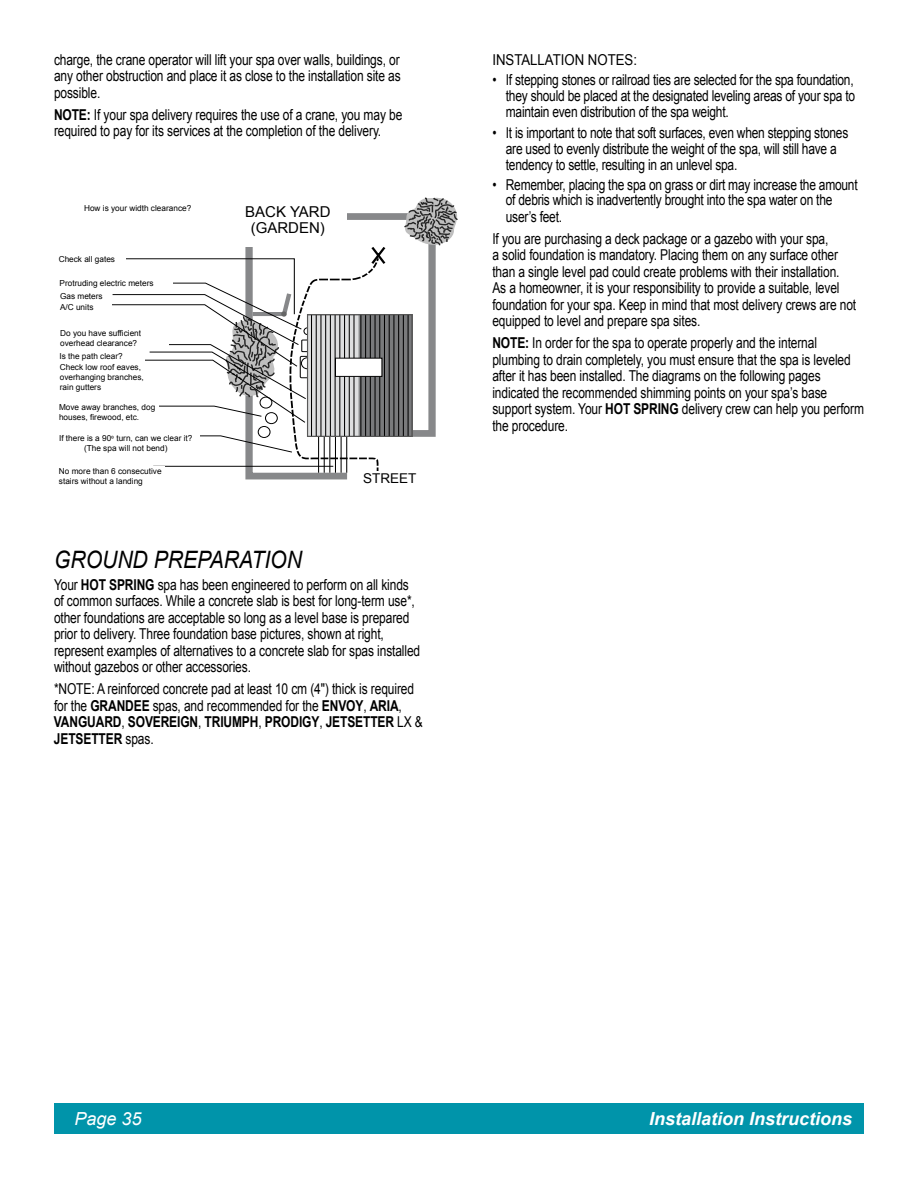
<style>
.page{position:relative;width:918px;height:1188px;background:#fff}
.page>*{position:absolute;margin:0;border:0;box-sizing:border-box;transform-origin:0 0}
.t1{font:italic 24px "Arial";color:#000;scale:.88 1}
.t2{font:italic 700 18px "Arial";color:#fff}
.t3{font:italic 18px "Arial";color:#fff}
.t4{font:15px/16.5px "Arial";letter-spacing:-.01em;color:#000;scale:.8 1}
.t5{font:15px "Arial";letter-spacing:-.01em;color:#000;scale:.88 1}
.t6{font:15px/16.5px "Arial";letter-spacing:-.01em;color:#000;text-align:center}
.t7{font:13.5px "Arial";color:#000}
.t8{font:8.25px/9.9px "Arial";color:#000}
.s1{font-weight:700}
.s2{font-family:"Minion Pro"}
</style>
<div class="page">
<div style="left:54px;top:1103px;width:810px;height:31px;background:#0094aa"></div>
<svg style="left:347px;top:213px;width:89px;height:224px"></svg>
<svg style="left:388px;top:316px;width:23px;height:119px;background:#6d6e70"></svg>
<hr style="left:389px;top:315px;width:1px;height:121px;background:#000">
<hr style="left:394px;top:315px;width:1px;height:121px;background:#000">
<hr style="left:398px;top:315px;width:1px;height:121px;background:#000">
<hr style="left:403px;top:315px;width:1px;height:121px;background:#000">
<hr style="left:408px;top:315px;width:1px;height:121px;background:#000">
<div style="left:307px;top:314px;width:106px;height:123px;border:1px solid #575757"></div>
<svg style="left:403px;top:197px;width:55px;height:50px"></svg>
<svg style="left:245px;top:245px;width:143px;height:235px"></svg>
<svg style="left:112px;top:258px;width:222px;height:209px"></svg>
<div style="left:335px;top:358px;width:47px;height:19px;background:#fff;border:1px solid #000"></div>
<div style="left:48px;top:254px;width:78px;height:15px;background:#fff"></div>
<div style="left:41px;top:279px;width:131px;height:14px;background:#fff"></div>
<div style="left:38px;top:351px;width:106px;height:15px;background:#fff"></div>
<div style="left:58px;top:402px;width:101px;height:26px;background:#fff"></div>
<div style="left:52px;top:433px;width:147px;height:29px;background:#fff"></div>
<div style="left:356px;top:472px;width:68px;height:19px;background:#fff"></div>
<div style="left:229px;top:204px;width:118px;height:43px;background:#fff"></div>
<div style="left:59px;top:329px;width:110px;height:22px;background:#fff"></div>
<div style="left:58px;top:362px;width:93px;height:31px;background:#fff"></div>
<p class="t4" style="left:54px;top:52px;width:435px;text-align:justify">charge, the crane operator will lift your spa over walls, buildings, or any other obstruction and place it as close to the installation site as possible.</p>
<p class="t4" style="left:54px;top:106px;width:437px"><span class="s1">NOTE:</span> If your spa delivery requires the use of a crane, you may be required to pay for its services at the completion of the delivery.</p>
<p class="t8" style="left:84px;top:204px;width:109px">How is your width clearance?</p>
<p class="t8" style="left:59px;top:254px;width:58px">Check all gates</p>
<p class="t8" style="left:60px;top:277px;width:95px;line-height:13.2px">Protruding electric meters<br>Gas meters</p>
<p class="t8" style="left:60px;top:303px;width:35px">A/C units</p>
<p class="t8" style="left:60px;top:328px;width:83px">Do you have sufficient overhead clearance?</p>
<p class="t8" style="left:60px;top:362px;width:85px">Check low roof eaves, overhanging branches, rain gutters</p>
<p class="t8" style="left:60px;top:351px;width:65px">Is the path clear?</p>
<p class="t6" style="left:245px;top:203px;width:87px">BACK YARD (GARDEN)</p>
<p class="t8" style="left:59px;top:402px;width:98px">Move away branches, dog houses, firewood, etc.</p>
<p class="t8" style="left:59px;top:433px;width:135px;text-align:center">If there is a 90<span class="s2">0</span> turn, can we clear it? (The spa will not bend)</p>
<p class="t8" style="left:59px;top:467px;width:104px">No more than 6 consecutive stairs without a landing</p>
<p class="t7" style="left:363px;top:470px;width:55px">STREET</p>
<h1 class="t1" style="left:54px;top:544px;width:283px">GROUND PREPARATION</h1>
<p class="t4" style="left:54px;top:576px;width:459px">Your <span class="s1">HOT SPRING</span> spa has been engineered to perform on all kinds of common surfaces. While a concrete slab is best for long-term use*, other foundations are acceptable so long as a level base is prepared prior to delivery. Three foundation base pictures, shown at right, represent examples of alternatives to a concrete slab for spas installed without gazebos or other accessories.</p>
<p class="t4" style="left:54px;top:681px;width:463px">*NOTE: A reinforced concrete pad at least 10 cm (4") thick is required for the <span class="s1">GRANDEE</span> spas, and recommended for the <span class="s1">ENVOY</span>, <span class="s1">ARIA</span>, <span class="s1">VANGUARD</span>, <span class="s1">SOVEREIGN</span>, <span class="s1">TRIUMPH</span>, <span class="s1">PRODIGY</span>, <span class="s1">JETSETTER</span> LX &amp; <span class="s1">JETSETTER</span> spas.</p>
<p class="t5" style="left:492px;top:50px;width:166px">INSTALLATION NOTES:</p>
<p class="t4" style="left:506px;top:72px;width:438px;text-align:justify;text-indent:-14px">• If stepping stones or railroad ties are selected for the spa foundation, they should be placed at the designated leveling areas of your spa to maintain even distribution of the spa weight.</p>
<p class="t4" style="left:506px;top:125px;width:430px;line-height:15.8px;text-indent:-14px">• It is important to note that soft surfaces, even when stepping stones are used to evenly distribute the weight of the spa, will still have a tendency to settle, resulting in an unlevel spa.</p>
<p class="t4" style="left:506px;top:176px;width:441px;text-indent:-14px">• Remember, placing the spa on grass or dirt may increase the amount of debris which is inadvertently brought into the spa water on the user’s feet.</p>
<p class="t4" style="left:492px;top:230px;width:456px">If you are purchasing a deck package or a gazebo with your spa,<br>a solid foundation is mandatory. Placing them on any surface other than a single level pad could create problems with their installation.<br>As a homeowner, it is your responsibility to provide a suitable, level foundation for your spa. Keep in mind that most delivery crews are not equipped to level and prepare spa sites.</p>
<p class="t4" style="left:492px;top:335px;width:466px"><span class="s1">NOTE:</span> In order for the spa to operate properly and the internal plumbing to drain completely, you must ensure that the spa is leveled after it has been installed. The diagrams on the following pages indicated the recommended shimming points on your spa’s base support system. Your <span class="s1">HOT SPRING</span> delivery crew can help you perform the procedure.</p>
<p class="t3" style="left:74px;top:1107px;width:69px">Page 35</p>
<p class="t2" style="left:649px;top:1106px;width:205px">Installation Instructions</p>
</div>
